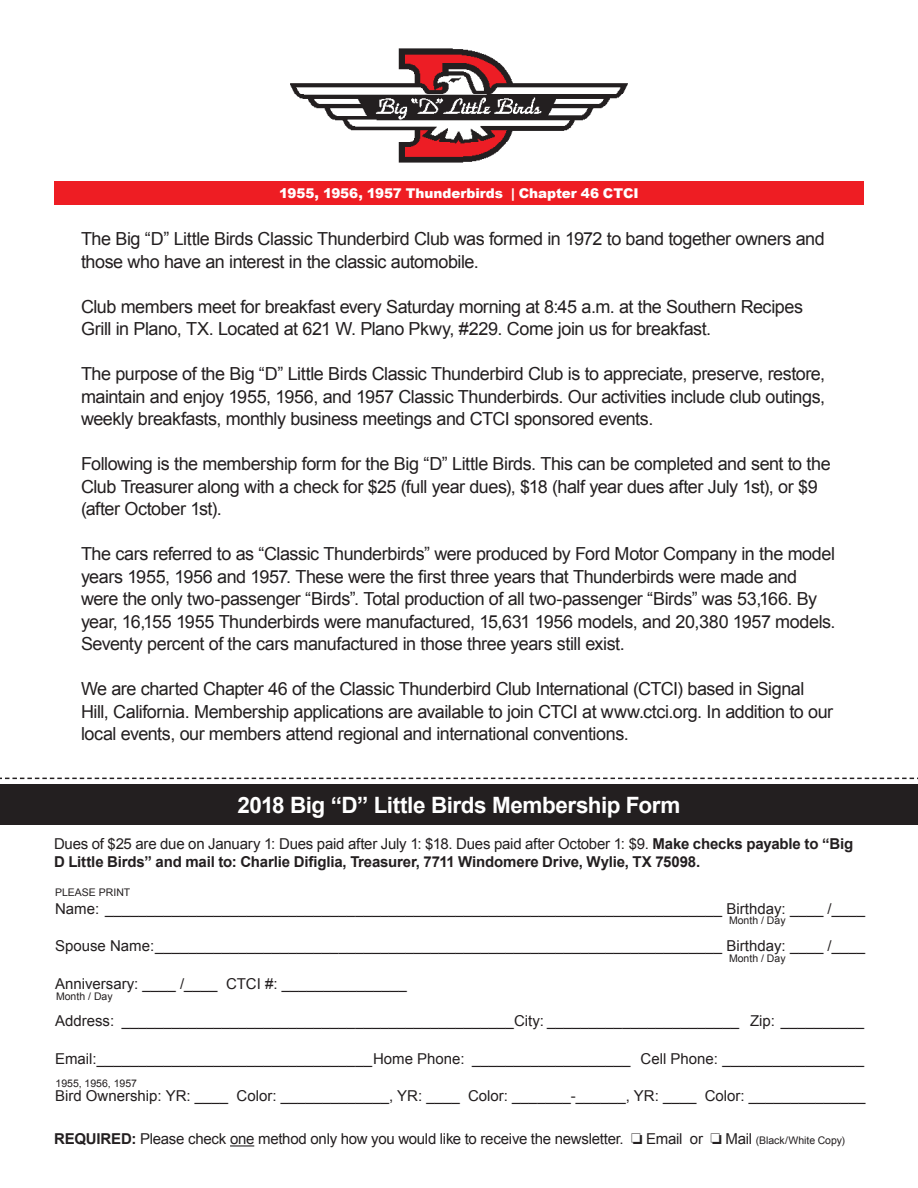
<style>
.page{position:relative;width:918px;height:1188px;background:#fff}
.page>*{position:absolute;margin:0;border:0;box-sizing:border-box;transform-origin:0 0}
.t1{font:700 22.5px "Arial";letter-spacing:-.02em;color:#fff}
.t2{font:18px/22.5px "Arial";letter-spacing:-.025em;color:#231f20}
.t3{font:15px "Arial";color:#231f20}
.t4{font:700 15px/18px "Arial";letter-spacing:-.01em;color:#231f20}
.t5{font:900 13.5px "Arial";letter-spacing:-.005em;color:#fff}
.t6{font:10.5px "Arial";color:#231f20}
.s1{font-weight:400}
.s2{font-weight:700}
.s3{font-size:10.5px}
</style>
<div class="page">
<img style="left:290px;top:48px;width:338px;height:115px">
<div style="left:54px;top:181px;width:810px;height:24px;background:#ee1d23"></div>
<div style="left:0;top:784px;width:918px;height:41px;background:#231f20"></div>
<svg style="left:0;top:778px;width:918px;height:1px"></svg>
<hr style="left:230px;top:1145px;width:24px;height:2px;background:#231f20">
<p class="t5" style="left:279px;top:184px;width:361px">1955, 1956, 1957 Thunderbirds | Chapter 46 CTCI</p>
<p class="t2" style="left:81px;top:228px;width:745px">The Big “D” Little Birds Classic Thunderbird Club was formed in 1972 to band together owners and those who have an interest in the classic automobile.</p>
<p class="t2" style="left:81px;top:295px;width:724px">Club members meet for breakfast every Saturday morning at 8:45 a.m. at the Southern Recipes<br>Grill in Plano, TX. Located at 621 W. Plano Pkwy, #229. Come join us for breakfast.</p>
<p class="t2" style="left:81px;top:363px;width:746px;text-align:justify">The purpose of the Big “D” Little Birds Classic Thunderbird Club is to appreciate, preserve, restore, maintain and enjoy 1955, 1956, and 1957 Classic Thunderbirds. Our activities include club outings, weekly breakfasts, monthly business meetings and CTCI sponsored events.</p>
<p class="t2" style="left:81px;top:453px;width:751px">Following is the membership form for the Big “D” Little Birds. This can be completed and sent to the<br>Club Treasurer along with a check for $25 (full year dues), $18 (half year dues after July 1st), or $9 (after October 1st).</p>
<p class="t2" style="left:81px;top:543px;width:756px">The cars referred to as “Classic Thunderbirds” were produced by Ford Motor Company in the model years 1955, 1956 and 1957. These were the first three years that Thunderbirds were made and were the only two-passenger “Birds”. Total production of all two-passenger “Birds” was 53,166. By year, 16,155 1955 Thunderbirds were manufactured, 15,631 1956 models, and 20,380 1957 models.<br>Seventy percent of the cars manufactured in those three years still exist.</p>
<p class="t2" style="left:81px;top:678px;width:754px">We are charted Chapter 46 of the Classic Thunderbird Club International (CTCI) based in Signal<br>Hill, California. Membership applications are available to join CTCI at www.ctci.org. In addition to our local events, our members attend regional and international conventions.</p>
<p class="t1" style="left:238px;top:791px;width:445px">2018 Big “D” Little Birds Membership Form</p>
<p class="t4" style="left:54px;top:835px;width:801px"><span class="s1">Dues of $25 are due on January 1: Dues paid after July 1: $18. Dues paid after October 1: $9.</span> Make checks payable to “Big<br>D Little Birds” and mail to: Charlie Difiglia, Treasurer, 7711 Windomere Drive, Wylie, TX 75098.</p>
<p class="t6" style="left:55px;top:885px;width:77px">PLEASE PRINT</p>
<p class="t3" style="left:55px;top:898px;width:811px">Name: __________________________________________________________________________ Birthday: ____ /____</p>
<p class="t3" style="left:55px;top:936px;width:811px">Spouse Name:____________________________________________________________________ Birthday: ____ /____</p>
<p class="t3" style="left:55px;top:973px;width:353px">Anniversary: ____ /____ CTCI #: _______________</p>
<p class="t3" style="left:55px;top:1011px;width:811px">Address: _______________________________________________City: _______________________ Zip: __________</p>
<p class="t3" style="left:55px;top:1048px;width:811px">Email:_________________________________Home Phone: ___________________ Cell Phone: _________________</p>
<p class="t3" style="left:55px;top:1086px;width:812px">Bird Ownership: YR: ____ Color: _____________, YR: ____ Color: _______-______, YR: ____ Color: ______________</p>
<p class="t6" style="left:729px;top:913px;width:58px">Month / Day</p>
<p class="t6" style="left:729px;top:951px;width:58px">Month / Day</p>
<p class="t6" style="left:56px;top:990px;width:58px">Month / Day</p>
<p class="t6" style="left:56px;top:1077px;width:83px">1955, 1956, 1957</p>
<p class="t3" style="left:54px;top:1129px;width:793px"><span class="s2">REQUIRED:</span> Please check one method only how you would like to receive the newsletter. ❏ Email or ❏ Mail <span class="s3">(Black/White Copy)</span></p>
</div>
